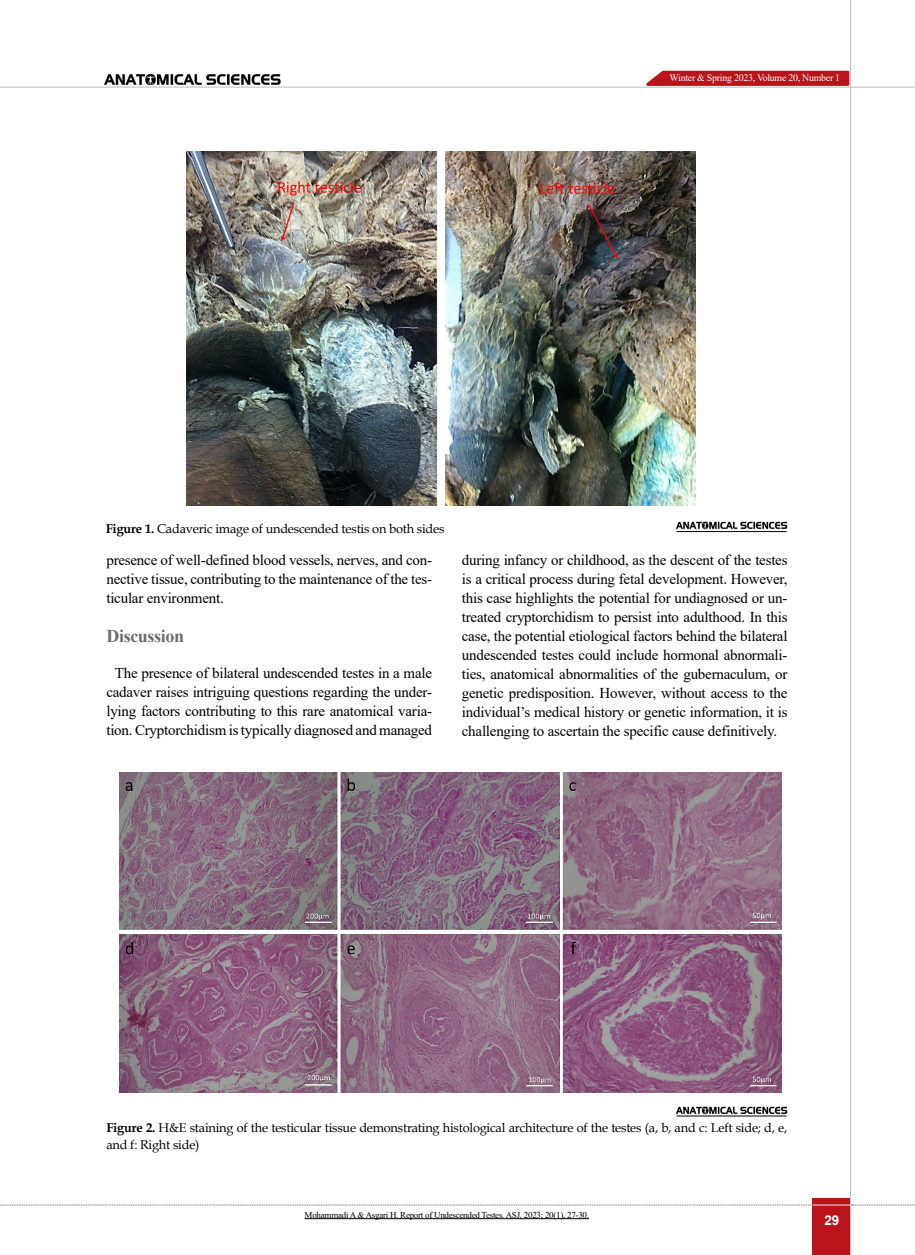
<style>
.page{position:relative;width:915px;height:1255px;background:#fff}
.page>*{position:absolute;margin:0;border:0;box-sizing:border-box;transform-origin:0 0}
.t1{font:700 18px "Times New Roman";letter-spacing:-.02em;color:#6d6e71}
.t2{font:15px/19px "Times New Roman";letter-spacing:-.015em;color:#000;text-align:justify}
.t3{font:700 13.5px "Arial";color:#fff}
.t4{font:12.75px/16.5px "Book Antiqua";letter-spacing:-.015em;color:#000}
.t5{font:10.05px "Times New Roman";letter-spacing:-.025em;color:#fff}
.t6{font:9px "Times New Roman";letter-spacing:-.03em;color:#000}
.s1{font-weight:700}
</style>
<div class="page">
<div style="left:812px;top:1198px;width:38px;height:56px;background:#ba131a"></div>
<hr style="left:849px;top:0;width:1px;height:1254px;background:#c2c4c6">
<hr style="left:0;top:87px;width:914px;height:1px;background:#c2c4c6">
<hr style="left:812px;top:1204px;width:38px;height:1px;background:#ebebec">
<svg style="left:0;top:1204px;width:812px;height:1px"></svg>
<svg style="left:851px;top:1204px;width:64px;height:1px"></svg>
<svg style="left:638px;top:69px;width:212px;height:18px;background:#c7454b"></svg>
<img style="left:99px;top:73px;width:189px;height:15px">
<img style="left:187px;top:152px;width:508px;height:353px">
<img style="left:676px;top:521px;width:111px;height:9px">
<hr style="left:676px;top:531px;width:110px;height:1px;background:#000">
<img style="left:119px;top:772px;width:662px;height:320px">
<img style="left:676px;top:1106px;width:111px;height:9px">
<hr style="left:676px;top:1115px;width:110px;height:1px;background:#000">
<hr style="left:304px;top:1218px;width:285px;height:1px;background:#000">
<p class="t5" style="left:669px;top:70px;width:172px">Winter &amp; Spring 2023, Volume 20, Number 1</p>
<p class="t4" style="left:106px;top:520px;width:340px"><span class="s1">Figure 1.</span> Cadaveric image of undescended testis on both sides</p>
<p class="t2" style="left:106px;top:550px;width:327px">presence of well-defined blood vessels, nerves, and con&shy;nective tissue, contributing to the maintenance of the tes&shy;ticular environment.</p>
<p class="t1" style="left:106px;top:622px;width:79px">Discussion</p>
<p class="t2" style="left:106px;top:662px;width:327px;text-align:center">The presence of bilateral undescended testes in a male cadaver raises intriguing questions regarding the under&shy;lying factors contributing to this rare anatomical varia&shy;tion. Cryptorchidism is typically diagnosed and managed</p>
<p class="t2" style="left:461px;top:550px;width:327px">during infancy or childhood, as the descent of the testes is a critical process during fetal development. However, this case highlights the potential for undiagnosed or un&shy;treated cryptorchidism to persist into adulthood. In this case, the potential etiological factors behind the bilateral undescended testes could include hormonal abnormali&shy;ties, anatomical abnormalities of the gubernaculum, or genetic predisposition. However, without access to the individual’s medical history or genetic information, it is challenging to ascertain the specific cause definitively.</p>
<p class="t4" style="left:106px;top:1119px;width:682px"><span class="s1">Figure 2.</span> H&amp;E staining of the testicular tissue demonstrating histological architecture of the testes (a, b, and c: Left side; d, e, and f: Right side)</p>
<p class="t6" style="left:304px;top:1208px;width:286px">Mohammadi A &amp; Asgari H. Report of Undescended Testes. ASJ. 2023; 20(1), 27-30.</p>
<p class="t3" style="left:824px;top:1210px;width:17px">29</p>
</div>
